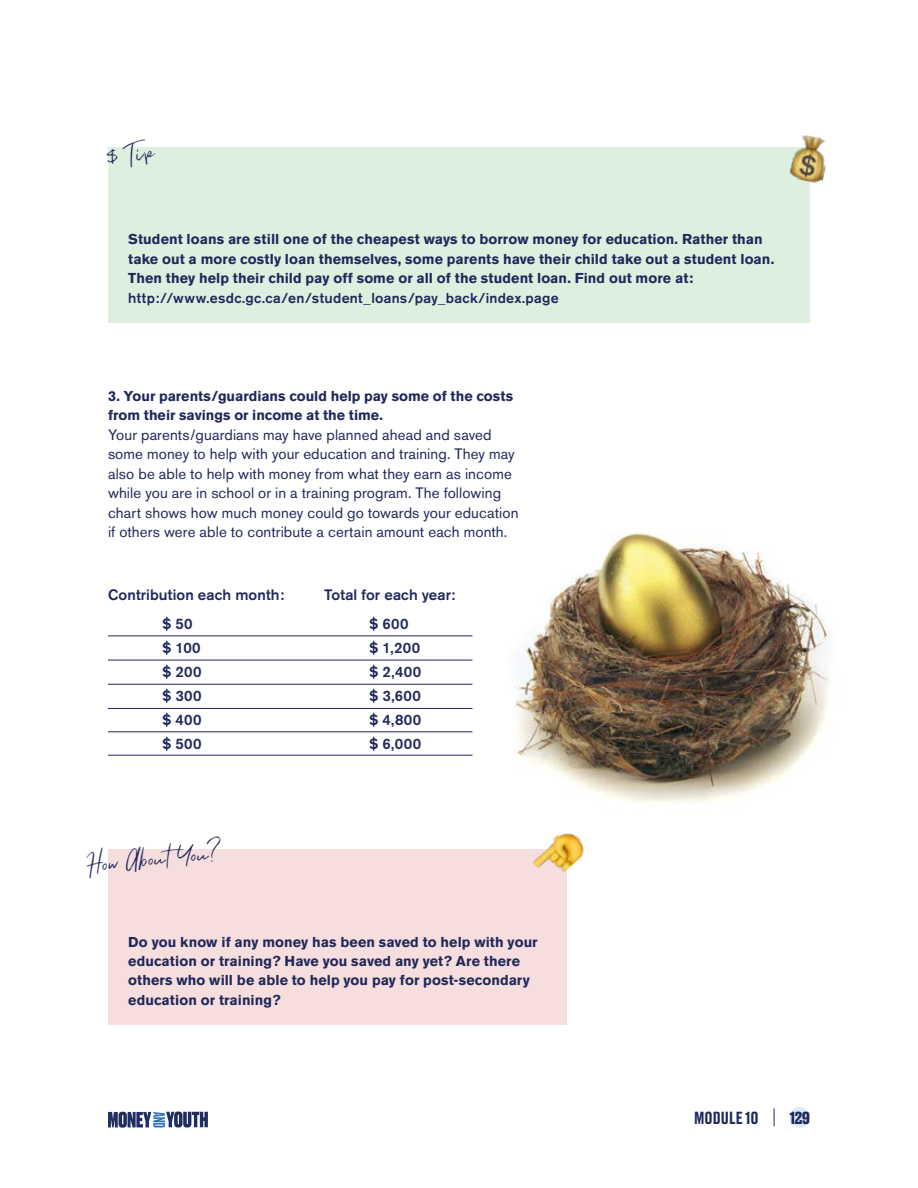
<style>
.page{position:relative;width:918px;height:1188px;background:#fff}
.page>*{position:absolute;margin:0;border:0;box-sizing:border-box;transform-origin:0 0}
.t1{font:30px "Renegade";color:#21285b}
.t2{font:500 16.5px "Druk Text";letter-spacing:.005em;color:#21285b}
.t3{font:700 16.5px "Druk Text";color:#21285b}
.t4{font:15px/19.5px "Akzidenz Grotesk BE";letter-spacing:.01em;color:#21285b}
.t5{font:500 15px "Akzidenz Grotesk BE";letter-spacing:.015em;color:#21285b}
.t6{font:700 14.25px/19.5px "Akzidenz Grotesk BE";letter-spacing:.005em;color:#21285b}
.t7{font:500 14.25px "Akzidenz Grotesk BE";letter-spacing:.02em;color:#21285b}
</style>
<div class="page">
<div style="left:789px;top:1107px;width:21px;height:21px;background:#daecf7;border-radius:50%"></div>
<svg style="left:108px;top:1112px;width:100px;height:16px;background:#667499"></svg>
<svg style="left:774px;top:1108px;width:1px;height:18px"></svg>
<img style="left:514px;top:533px;width:315px;height:270px">
<div style="left:108px;top:147px;width:702px;height:175px;background:#ddefdf"></div>
<img style="left:789px;top:135px;width:37px;height:48px">
<hr style="left:108px;top:636px;width:364px;height:1px;background:#21285b">
<hr style="left:108px;top:660px;width:364px;height:1px;background:#21285b">
<hr style="left:108px;top:684px;width:364px;height:1px;background:#21285b">
<hr style="left:108px;top:708px;width:364px;height:1px;background:#21285b">
<hr style="left:108px;top:732px;width:364px;height:1px;background:#21285b">
<hr style="left:108px;top:755px;width:364px;height:1px;background:#21285b">
<div style="left:108px;top:849px;width:459px;height:175px;background:#f7dede"></div>
<img style="left:533px;top:833px;width:51px;height:39px">
<h1 class="t1" style="left:99px;top:142px;width:52px;rotate:-13deg">$ Tip</h1>
<p class="t6" style="left:128px;top:230px;width:648px">Student loans are still one of the cheapest ways to borrow money for education. Rather than take out a more costly loan themselves, some parents have their child take out a student loan.<br>Then they help their child pay off some or all of the student loan. Find out more at:</p>
<p class="t7" style="left:128px;top:289px;width:432px">http://www.esdc.gc.ca/en/student_loans/pay_back/index.page</p>
<p class="t6" style="left:108px;top:386px;width:407px">3. Your parents/guardians could help pay some of the costs from their savings or income at the time.</p>
<p class="t4" style="left:108px;top:425px;width:412px">Your parents/guardians may have planned ahead and saved some money to help with your education and training. They may also be able to help with money from what they earn as income while you are in school or in a training program. The following chart shows how much money could go towards your education if others were able to contribute a certain amount each month.</p>
<p class="t5" style="left:108px;top:586px;width:178px">Contribution each month:</p>
<p class="t5" style="left:324px;top:586px;width:133px">Total for each year:</p>
<p class="t5" style="left:162px;top:615px;width:32px">$ 50</p>
<p class="t5" style="left:369px;top:615px;width:41px">$ 600</p>
<p class="t5" style="left:162px;top:639px;width:40px">$ 100</p>
<p class="t5" style="left:369px;top:639px;width:53px">$ 1,200</p>
<p class="t5" style="left:162px;top:663px;width:41px">$ 200</p>
<p class="t5" style="left:369px;top:663px;width:54px">$ 2,400</p>
<p class="t5" style="left:162px;top:687px;width:41px">$ 300</p>
<p class="t5" style="left:369px;top:687px;width:53px">$ 3,600</p>
<p class="t5" style="left:162px;top:711px;width:41px">$ 400</p>
<p class="t5" style="left:369px;top:711px;width:54px">$ 4,800</p>
<p class="t5" style="left:162px;top:735px;width:41px">$ 500</p>
<p class="t5" style="left:369px;top:735px;width:54px">$ 6,000</p>
<h1 class="t1" style="left:85px;top:844px;width:132px;rotate:-5deg">How About You?</h1>
<p class="t6" style="left:128px;top:932px;width:411px">Do you know if any money has been saved to help with your education or training? Have you saved any yet? Are there others who will be able to help you pay for post-secondary education or training?</p>
<p class="t2" style="left:694px;top:1109px;width:66px">MODULE 10</p>
<p class="t3" style="left:789px;top:1109px;width:22px">129</p>
</div>
